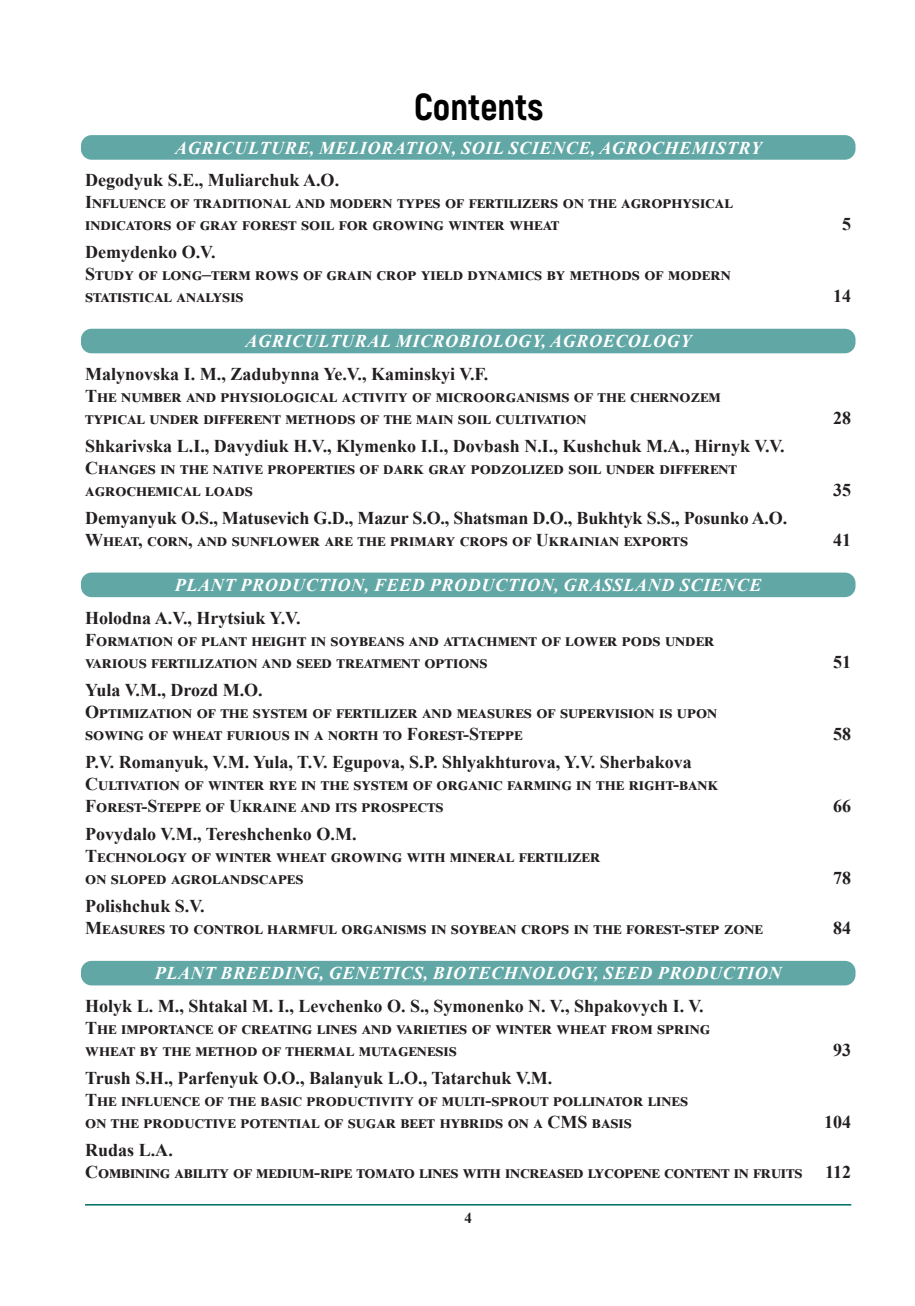
<style>
.page{position:relative;width:915px;height:1306px;background:#fff}
.page>*{position:absolute;margin:0;border:0;box-sizing:border-box;transform-origin:0 0}
.t1{font:800 37.5px "Akrobat";color:#000}
.t2{font:700 18px/22px "Times New Roman";letter-spacing:.005em;color:#231f20}
.t3{font:700 18px/22px "Times New Roman";letter-spacing:.025em;color:#231f20}
.t4{font:italic 700 18px "Times New Roman";letter-spacing:.035em;color:#fff}
.t5{font:700 15px "Times New Roman";color:#231f20}
</style>
<div class="page">
<hr style="left:85px;top:1203px;width:766px;height:2px;background:#006d64">
<div style="left:81px;top:135px;width:774px;height:25px;background:#61a7a5;border-radius:11px"></div>
<div style="left:81px;top:329px;width:774px;height:24px;background:#61a7a5;border-radius:11px"></div>
<div style="left:81px;top:572px;width:774px;height:25px;background:#61a7a5;border-radius:11px"></div>
<div style="left:81px;top:960px;width:774px;height:25px;background:#61a7a5;border-radius:11px"></div>
<h1 class="t1" style="left:414px;top:83px;width:131px">Contents</h1>
<p class="t4" style="left:175px;top:135px;width:587px">AGRICULTURE, MELIORATION, SOIL SCIENCE, AGROCHEMISTRY</p>
<p class="t3" style="left:85px;top:169px;width:645px">Degodyuk S.E., Mulіarchuk A.O.<br>Influence of traditional and modern types of fertilizers on the agrophysical indicators of gray forest soil for growing winter wheat</p>
<p class="t3" style="left:85px;top:241px;width:646px">Demуdenko O.V.<br>Study of long–term rows of grain crop yield dynamics by methods of modern statistical analysis</p>
<p class="t4" style="left:245px;top:329px;width:447px">AGRICULTURAL MICROBIOLOGY, AGROECOLOGY</p>
<p class="t2" style="left:85px;top:362px;width:637px">Malynovska I. M., Zadubynna Ye.V., Kaminskyi V.F.<br>The number and physiological activity of microorganisms of the chernozem typical under different methods of the main soil cultivation</p>
<p class="t2" style="left:85px;top:434px;width:700px">Shkarivska L.I., Davydiuk H.V., Klymenko I.I., Dovbash N.I., Kushсhuk M.A., Hirnyk V.V.<br>Changes in the native properties of dark gray podzolized soil under different agrochemical loads</p>
<p class="t2" style="left:85px;top:506px;width:703px">Demуanyuk O.S., Matusevich G.D., Mazur S.O., Shatsman D.O., Bukhtyk S.S., Posunko A.O.<br>Wheat, corn, and sunflower are the primary crops of Ukrainian exports</p>
<p class="t4" style="left:175px;top:572px;width:588px">PLANT PRODUCTION, FEED PRODUCTION, GRASSLAND SCIENCE</p>
<p class="t2" style="left:85px;top:606px;width:628px">Нolodna A.V., Hrytsіuk Y.V.<br>Formation of plant height in soybeans and attachment of lower pods under various fertilization and seed treatment options</p>
<p class="t3" style="left:85px;top:678px;width:633px">Yula V.M., Drozd М.О.<br>Optimization of the system of fertilizer and measures of supervision is upon sowing of wheat furious in a north to Forest-Steppe</p>
<p class="t2" style="left:85px;top:750px;width:633px">P.V. Romanyuk, V.M. Yula, T.V. Egupova, S.P. Shlyakhturova, Y.V. Sherbakova<br>Cultivation of winter rye in the system of organic farming in the right-bank<br>Forest-Steppe of Ukraine and its prospects</p>
<p class="t2" style="left:85px;top:822px;width:514px">Povydalo V.M., Tereshchenko O.M.<br>Technology of winter wheat growing with mineral fertilizer on sloped agrolandscapes</p>
<p class="t3" style="left:85px;top:894px;width:678px">Polishchuk S.V.<br>Measures to control harmful organisms in soybean crops in the forest-step zone</p>
<p class="t4" style="left:155px;top:960px;width:628px">PLANT BREEDING, GENETICS, BIOTECHNOLOGY, SEED PRODUCTION</p>
<p class="t2" style="left:85px;top:994px;width:626px">Holyk L. M., Shtakal M. I., Levchenko O. S., Symonenko N. V., Shpakovych I. V.<br>The importance of creating lines and varieties of winter wheat from spring wheat by the method of thermal mutagenesis</p>
<p class="t2" style="left:85px;top:1066px;width:604px">Trush S.H., Parfenyuk O.O., Balanyuk L.O., Tatarchuk V.M.<br>The influence of the basic productivity of multi-sprout pollinator lines on the productive potential of sugar beet hybrids on a CМS basis</p>
<p class="t2" style="left:85px;top:1138px;width:718px">Rudas L.A.<br>Combining ability of medium-ripe tomato lines with increased lycopene content in fruits</p>
<p class="t5" style="left:464px;top:1206px;width:9px">4</p>
<p class="t2" style="left:842px;top:212px;width:10px">5</p>
<p class="t2" style="left:833px;top:285px;width:19px">14</p>
<p class="t2" style="left:833px;top:406px;width:19px">28</p>
<p class="t2" style="left:833px;top:478px;width:19px">35</p>
<p class="t2" style="left:833px;top:528px;width:19px">41</p>
<p class="t2" style="left:833px;top:650px;width:19px">51</p>
<p class="t2" style="left:833px;top:722px;width:19px">58</p>
<p class="t2" style="left:833px;top:794px;width:19px">66</p>
<p class="t2" style="left:833px;top:866px;width:19px">78</p>
<p class="t2" style="left:833px;top:916px;width:19px">84</p>
<p class="t2" style="left:833px;top:1038px;width:19px">93</p>
<p class="t2" style="left:824px;top:1110px;width:28px">104</p>
<p class="t2" style="left:825px;top:1160px;width:28px">112</p>
</div>
